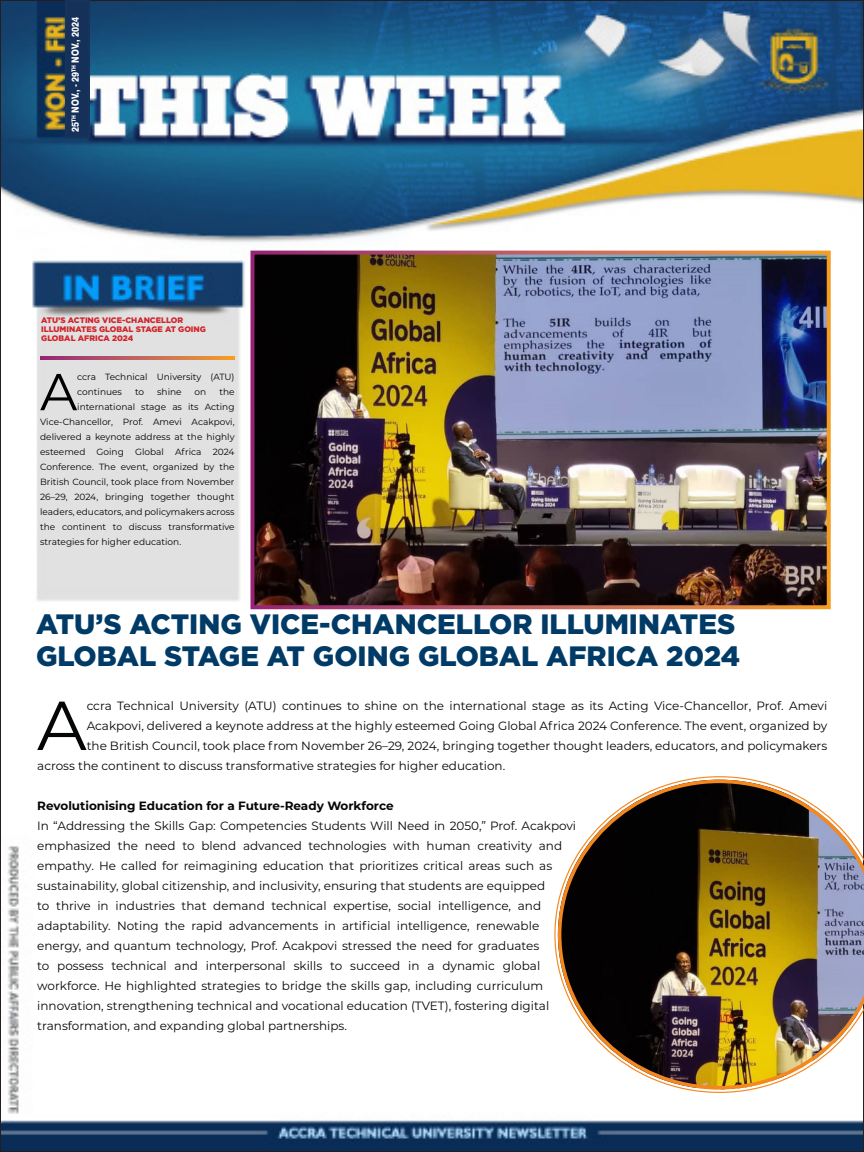
<style>
.page{position:relative;width:864px;height:1152px;background:#fff}
.page>*{position:absolute;margin:0;border:0;box-sizing:border-box;transform-origin:0 0}
.t1{font:69.1px "Montserrat";color:#050606}
.t2{font:51.9px "Montserrat";color:#000}
.t3{font:900 28px/32px "Gotham";color:#003b67}
.t4{font:12px/20px "Montserrat";color:#050606}
.t5{font:700 12px "Montserrat";color:#050606}
.t6{font:800 10px "Swiss 721 BT";color:#fff;scale:.85 1}
.t7{font:9px/15px "Montserrat";color:#000}
.t8{font:900 8px/9px "Gotham";color:#d1232a}
</style>
<div class="page">
<img style="left:2px;top:2px;width:860px;height:1148px">
<div style="left:65px;top:0;width:25px;height:138px;background:#163159"></div>
<img style="left:255px;top:256px;width:571px;height:348px">
<svg style="left:554px;top:776px;width:310px;height:317px"></svg>
<img style="left:558px;top:780px;width:306px;height:309px">
<p class="t6" style="left:69px;top:132px;width:136px;rotate:-90deg">25<sup>TH</sup> NOV., - 29<sup>TH</sup> NOV., 2024</p>
<p class="t8" style="left:41px;top:315px;width:166px">ATU’S ACTING VICE-CHANCELLOR<br>ILLUMINATES GLOBAL STAGE AT GOING<br>GLOBAL AFRICA 2024</p>
<p class="t2" style="left:40px;top:356px;width:39px">A</p>
<p class="t7" style="left:77px;top:369px;width:159px">ccra Technical University (ATU) continues</p>
<p class="t7" style="left:135px;top:384px;width:11px">to</p>
<p class="t7" style="left:157px;top:384px;width:26px">shine</p>
<p class="t7" style="left:195px;top:384px;width:13px">on</p>
<p class="t7" style="left:219px;top:384px;width:17px">the</p>
<p class="t7" style="left:77px;top:399px;width:159px">international stage as its Acting</p>
<p class="t7" style="left:40px;top:414px;width:196px">Vice-Chancellor, Prof. Amevi Acakpovi,</p>
<p class="t7" style="left:40px;top:429px;width:196px">delivered a keynote address at the highly</p>
<p class="t7" style="left:40px;top:444px;width:196px">esteemed Going Global Africa 2024</p>
<p class="t7" style="left:40px;top:459px;width:196px">Conference. The event, organized by the</p>
<p class="t7" style="left:40px;top:474px;width:196px">British Council, took place from November</p>
<p class="t7" style="left:40px;top:489px;width:196px">26–29, 2024, bringing together thought</p>
<p class="t7" style="left:40px;top:504px;width:196px">leaders, educators, and policymakers across</p>
<p class="t7" style="left:40px;top:519px;width:196px">the continent to discuss transformative</p>
<p class="t7" style="left:40px;top:534px;width:143px">strategies for higher education.</p>
<p class="t3" style="left:36px;top:607px;width:706px">ATU’S ACTING VICE-CHANCELLOR ILLUMINATES<br>GLOBAL STAGE AT GOING GLOBAL AFRICA 2024</p>
<p class="t1" style="left:37px;top:678px;width:51px">A</p>
<p class="t4" style="left:87px;top:695px;width:742px">ccra Technical University (ATU) continues to shine on the international stage as its Acting Vice-Chancellor, Prof. Amevi</p>
<p class="t4" style="left:87px;top:715px;width:742px">Acakpovi, delivered a keynote address at the highly esteemed Going Global Africa 2024 Conference. The event, organized by</p>
<p class="t4" style="left:87px;top:735px;width:742px">the British Council, took place from November 26–29, 2024, bringing together thought leaders, educators, and policymakers</p>
<p class="t4" style="left:37px;top:755px;width:470px">across the continent to discuss transformative strategies for higher education.</p>
<p class="t5" style="left:37px;top:797px;width:358px">Revolutionising Education for a Future-Ready Workforce</p>
<p class="t4" style="left:37px;top:815px;width:540px">In “Addressing the Skills Gap: Competencies Students Will Need in 2050,” Prof. Acakpovi emphasized the need to blend advanced technologies with human creativity and empathy. He called for reimagining education that prioritizes critical areas such as sustainability, global citizenship, and inclusivity, ensuring that students are equipped<br>to thrive in industries that demand technical expertise, social intelligence, and adaptability. Noting the rapid advancements in artificial intelligence, renewable energy, and quantum technology, Prof. Acakpovi stressed the need for graduates<br>to possess technical and interpersonal skills to succeed in a dynamic global workforce. He highlighted strategies to bridge the skills gap, including curriculum innovation, strengthening technical and vocational education (TVET), fostering digital transformation, and expanding global partnerships.</p>
</div>
